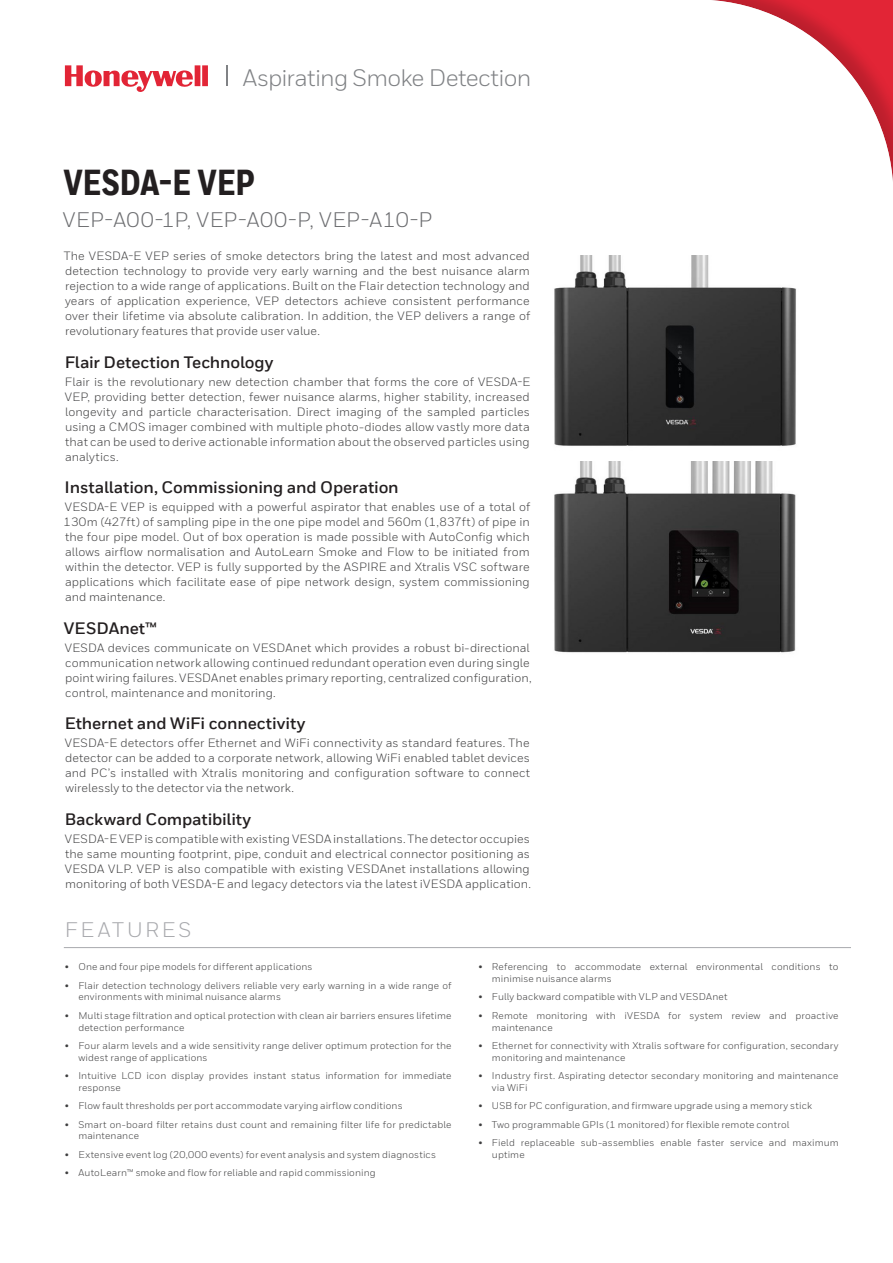
<style>
.page{position:relative;width:893px;height:1263px;background:#fff}
.page>*{position:absolute;margin:0;border:0;box-sizing:border-box;transform-origin:0 0}
.Datasheet__Title_1{font:800 36px "Honeywell Cond Web";color:#231f20}
.Logotype_-_80{font:23.7px "Honeywell Sans Web";letter-spacing:-.03em;color:#808285}
.Datasheet__Title_2_1{font:21px "Honeywell Sans Web";letter-spacing:.025em;color:#6c6d70}
.Datasheet__Sidebar_H{font:21px "Honeywell Sans Web";letter-spacing:.135em;color:#a8a9ad}
.Heading_2__11_15{font:700 16.5px "Honeywell Sans Web";letter-spacing:-.01em;color:#231f20}
.Body__less_space{font:12px/15px "Honeywell Sans Web";letter-spacing:.005em;color:#3e3e3f;text-align:justify}
.t1{font:9.75px/11.7px "Honeywell Sans Web";letter-spacing:.015em;color:#3e3e3f}
</style>
<div class="page">
<svg style="left:65px;top:65px;width:143px;height:27px"></svg>
<svg style="left:226px;top:65px;width:1px;height:21px"></svg>
<img style="left:554px;top:255px;width:242px;height:191px">
<img style="left:554px;top:462px;width:242px;height:191px">
<hr style="left:64px;top:947px;width:787px;height:1px;background:#a8a9ad">
<p class="Logotype_-_80" style="left:243px;top:64px;width:290px">Aspirating Smoke Detection</p>
<p class="Datasheet__Title_1" style="left:63px;top:161px;width:193px">VESDA-E VEP</p>
<p class="Datasheet__Title_2_1" style="left:63px;top:208px;width:371px">VEP-A00-1P, VEP-A00-P, VEP-A10-P</p>
<p class="Body__less_space" style="left:64px;top:248px;width:468px">The VESDA-E VEP series of smoke detectors bring the latest and most advanced detection technology to provide very early warning and the best nuisance alarm rejection to a wide range of applications. Built on the Flair detection technology and years of application experience, VEP detectors achieve consistent performance over their lifetime via absolute calibration. In addition, the VEP delivers a range of revolutionary features that provide user value.</p>
<p class="Heading_2__11_15" style="left:65px;top:352px;width:210px">Flair Detection Technology</p>
<p class="Body__less_space" style="left:65px;top:374px;width:467px">Flair is the revolutionary new detection chamber that forms the core of VESDA-E VEP, providing better detection, fewer nuisance alarms, higher stability, increased longevity and particle characterisation. Direct imaging of the sampled particles using a CMOS imager combined with multiple photo-diodes allow vastly more data that can be used to derive actionable information about the observed particles using analytics.</p>
<p class="Heading_2__11_15" style="left:65px;top:478px;width:336px">Installation, Commissioning and Operation</p>
<p class="Body__less_space" style="left:64px;top:499px;width:468px">VESDA-E VEP is equipped with a powerful aspirator that enables use of a total of 130m (427ft) of sampling pipe in the one pipe model and 560m (1,837ft) of pipe in the four pipe model. Out of box operation is made possible with AutoConfig which allows airflow normalisation and AutoLearn Smoke and Flow to be initiated from within the detector. VEP is fully supported by the ASPIRE and Xtralis VSC software applications which facilitate ease of pipe network design, system commissioning and maintenance.</p>
<p class="Heading_2__11_15" style="left:64px;top:618px;width:94px">VESDAnet™</p>
<p class="Body__less_space" style="left:65px;top:640px;width:468px;text-align:left">VESDA devices communicate on VESDAnet which provides a robust bi-directional communication network allowing continued redundant operation even during single point wiring failures. VESDAnet enables primary reporting, centralized configuration, control, maintenance and monitoring.</p>
<p class="Heading_2__11_15" style="left:65px;top:714px;width:242px">Ethernet and WiFi connectivity</p>
<p class="Body__less_space" style="left:65px;top:735px;width:467px">VESDA-E detectors offer Ethernet and WiFi connectivity as standard features. The detector can be added to a corporate network, allowing WiFi enabled tablet devices and PC’s installed with Xtralis monitoring and configuration software to connect wirelessly to the detector via the network.</p>
<p class="Heading_2__11_15" style="left:65px;top:809px;width:188px">Backward Compatibility</p>
<p class="Body__less_space" style="left:65px;top:831px;width:468px">VESDA-E VEP is compatible with existing VESDA installations. The detector occupies the same mounting footprint, pipe, conduit and electrical connector positioning as VESDA VLP. VEP is also compatible with existing VESDAnet installations allowing monitoring of both VESDA-E and legacy detectors via the latest iVESDA application.</p>
<p class="Datasheet__Sidebar_H" style="left:65px;top:917px;width:128px">FEATURES</p>
<p class="t1" style="left:65px;top:961px;width:249px">• One and four pipe models for different applications</p>
<p class="t1" style="left:78px;top:979px;width:375px;text-indent:-14px">• Flair detection technology delivers reliable very early warning in a wide range of environments with minimal nuisance alarms</p>
<p class="t1" style="left:78px;top:1009px;width:375px;text-indent:-14px">• Multi stage filtration and optical protection with clean air barriers ensures lifetime detection performance</p>
<p class="t1" style="left:78px;top:1040px;width:375px;text-indent:-14px">• Four alarm levels and a wide sensitivity range deliver optimum protection for the widest range of applications</p>
<p class="t1" style="left:78px;top:1070px;width:375px;text-indent:-14px">• Intuitive LCD icon display provides instant status information for immediate response</p>
<p class="t1" style="left:65px;top:1100px;width:339px">• Flow fault thresholds per port accommodate varying airflow conditions</p>
<p class="t1" style="left:78px;top:1118px;width:375px;text-indent:-14px">• Smart on-board filter retains dust count and remaining filter life for predictable maintenance</p>
<p class="t1" style="left:65px;top:1149px;width:373px">• Extensive event log (20,000 events) for event analysis and system diagnostics</p>
<p class="t1" style="left:65px;top:1167px;width:312px">• AutoLearn™ smoke and flow for reliable and rapid commissioning</p>
<p class="t1" style="left:492px;top:961px;width:348px;text-indent:-14px">• Referencing to accommodate external environmental conditions to minimise nuisance alarms</p>
<p class="t1" style="left:478px;top:991px;width:250px">• Fully backward compatible with VLP and VESDAnet</p>
<p class="t1" style="left:492px;top:1009px;width:348px;text-indent:-14px">• Remote monitoring with iVESDA for system review and proactive maintenance</p>
<p class="t1" style="left:492px;top:1040px;width:348px;text-indent:-14px">• Ethernet for connectivity with Xtralis software for configuration, secondary monitoring and maintenance</p>
<p class="t1" style="left:492px;top:1070px;width:348px;text-indent:-14px">• Industry first. Aspirating detector secondary monitoring and maintenance via WiFi</p>
<p class="t1" style="left:478px;top:1100px;width:335px">• USB for PC configuration, and firmware upgrade using a memory stick</p>
<p class="t1" style="left:478px;top:1118px;width:312px">• Two programmable GPIs (1 monitored) for flexible remote control</p>
<p class="t1" style="left:492px;top:1137px;width:348px;text-indent:-14px">• Field replaceable sub-assemblies enable faster service and maximum uptime</p>
</div>
